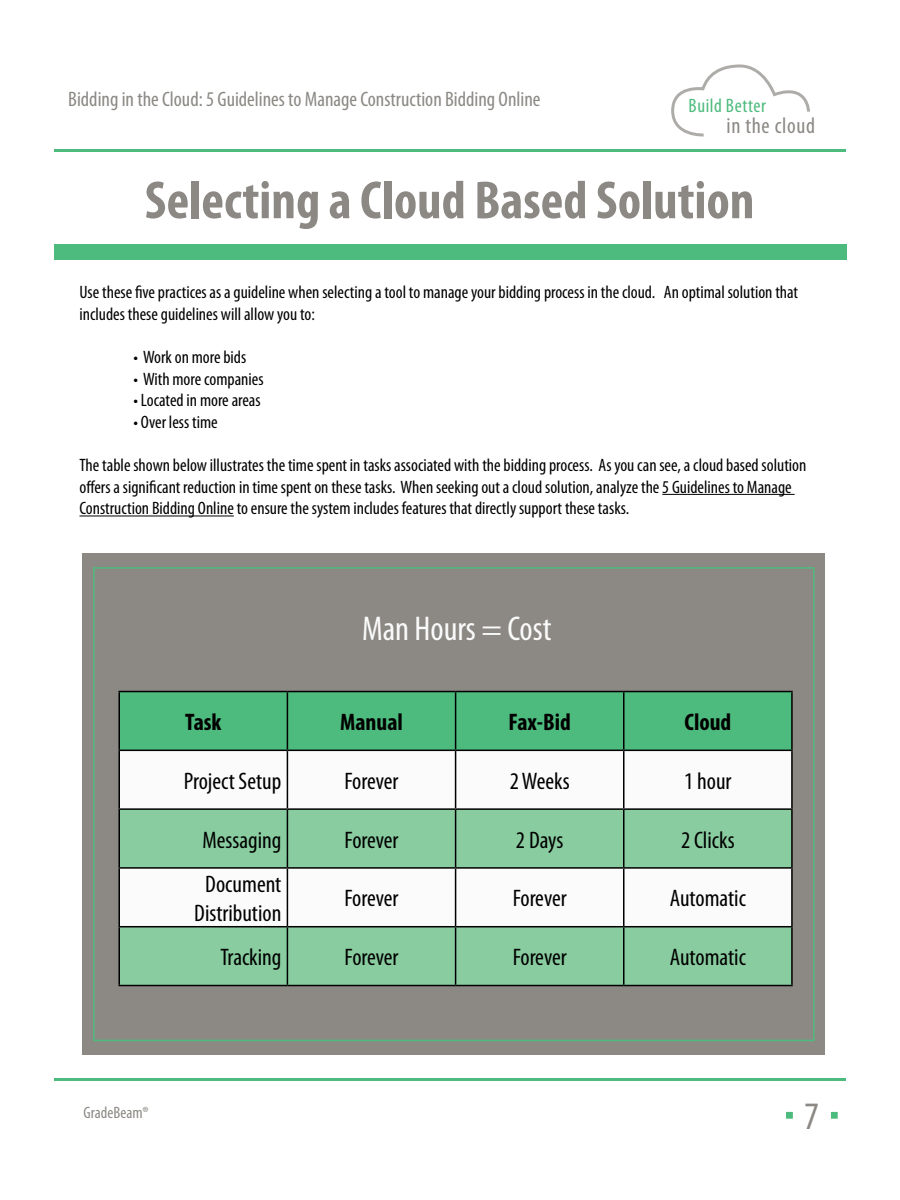
<style>
.page{position:relative;width:900px;height:1200px;background:#fff}
.page>*{position:absolute;margin:0;border:0;box-sizing:border-box;transform-origin:0 0}
.t1{font:700 condensed 54px "Myriad Pro";color:#8c8984}
.t2{font:condensed 39px "Myriad Pro";color:#8c8984}
.t3{font:condensed 34.5px "Myriad Pro";color:#fafafa}
.t4{font:condensed 24px/28.8px "Myriad Pro";color:#000;text-align:center}
.t5{font:700 condensed 24px "Myriad Pro";color:#000}
.t6{font:condensed 22.5px "Myriad Pro";letter-spacing:.03em;color:#8c8984}
.t7{font:condensed 21px "Myriad Pro";color:#8c8984}
.t8{font:condensed 19.5px "Myriad Pro";letter-spacing:.03em;color:#4dbb7d}
.t9{font:condensed 18px/21.6px "Myriad Pro";color:#000}
.t10{font:condensed 16.5px "Myriad Pro";color:#8c8984}
</style>
<div class="page">
<svg style="left:671px;top:64px;width:139px;height:73px"></svg>
<div style="left:786px;top:1112px;width:7px;height:7px;background:#4dbb7d;border:1px solid #4dbb7d"></div>
<div style="left:831px;top:1112px;width:7px;height:7px;background:#4dbb7d;border:1px solid #4dbb7d"></div>
<hr style="left:54px;top:1078px;width:791px;height:3px;background:#4dbb7d">
<div style="left:54px;top:244px;width:792px;height:16px;background:#4dbb7d"></div>
<hr style="left:54px;top:150px;width:791px;height:2px;background:#4dbb7d">
<hr style="left:662px;top:494px;width:133px;height:1px;background:#000">
<hr style="left:80px;top:516px;width:154px;height:1px;background:#000">
<div style="left:83px;top:554px;width:742px;height:501px;background:#8c8984"></div>
<div style="left:120px;top:692px;width:671px;height:58px;background:#4dbb7d"></div>
<div style="left:120px;top:751px;width:671px;height:57px;background:#fbfbfb"></div>
<svg style="left:120px;top:810px;width:671px;height:175px;background:#addabc"></svg>
<hr style="left:118px;top:691px;width:169px;height:1px;background:#000">
<hr style="left:118px;top:692px;width:2px;height:58px;background:#000">
<hr style="left:287px;top:691px;width:169px;height:1px;background:#000">
<hr style="left:287px;top:692px;width:1px;height:58px;background:#000">
<hr style="left:456px;top:691px;width:168px;height:1px;background:#000">
<hr style="left:455px;top:692px;width:1px;height:58px;background:#000">
<hr style="left:624px;top:691px;width:169px;height:1px;background:#000">
<hr style="left:623px;top:692px;width:2px;height:58px;background:#000">
<hr style="left:791px;top:692px;width:2px;height:58px;background:#000">
<hr style="left:118px;top:750px;width:169px;height:1px;background:#000">
<hr style="left:118px;top:751px;width:2px;height:57px;background:#000">
<hr style="left:287px;top:750px;width:169px;height:1px;background:#000">
<hr style="left:287px;top:751px;width:1px;height:57px;background:#000">
<hr style="left:456px;top:750px;width:168px;height:1px;background:#000">
<hr style="left:455px;top:751px;width:1px;height:57px;background:#000">
<hr style="left:624px;top:750px;width:169px;height:1px;background:#000">
<hr style="left:623px;top:751px;width:2px;height:57px;background:#000">
<hr style="left:791px;top:751px;width:2px;height:57px;background:#000">
<hr style="left:118px;top:808px;width:169px;height:2px;background:#000">
<hr style="left:118px;top:810px;width:2px;height:57px;background:#000">
<hr style="left:287px;top:808px;width:169px;height:2px;background:#000">
<hr style="left:287px;top:810px;width:1px;height:57px;background:#000">
<hr style="left:456px;top:808px;width:168px;height:2px;background:#000">
<hr style="left:455px;top:810px;width:1px;height:57px;background:#000">
<hr style="left:624px;top:808px;width:169px;height:2px;background:#000">
<hr style="left:623px;top:810px;width:2px;height:57px;background:#000">
<hr style="left:791px;top:810px;width:2px;height:57px;background:#000">
<hr style="left:118px;top:867px;width:169px;height:2px;background:#000">
<hr style="left:118px;top:869px;width:2px;height:57px;background:#000">
<hr style="left:287px;top:867px;width:169px;height:2px;background:#000">
<hr style="left:287px;top:869px;width:1px;height:57px;background:#000">
<hr style="left:456px;top:867px;width:168px;height:2px;background:#000">
<hr style="left:455px;top:869px;width:1px;height:57px;background:#000">
<hr style="left:624px;top:867px;width:169px;height:2px;background:#000">
<hr style="left:623px;top:869px;width:2px;height:57px;background:#000">
<hr style="left:791px;top:869px;width:2px;height:57px;background:#000">
<hr style="left:118px;top:926px;width:169px;height:1px;background:#000">
<hr style="left:118px;top:927px;width:2px;height:58px;background:#000">
<hr style="left:287px;top:926px;width:169px;height:1px;background:#000">
<hr style="left:287px;top:927px;width:1px;height:58px;background:#000">
<hr style="left:456px;top:926px;width:168px;height:1px;background:#000">
<hr style="left:455px;top:927px;width:1px;height:58px;background:#000">
<hr style="left:624px;top:926px;width:169px;height:1px;background:#000">
<hr style="left:623px;top:927px;width:2px;height:58px;background:#000">
<hr style="left:791px;top:927px;width:2px;height:58px;background:#000">
<hr style="left:118px;top:985px;width:169px;height:1px;background:#000">
<hr style="left:287px;top:985px;width:169px;height:1px;background:#000">
<hr style="left:456px;top:985px;width:168px;height:1px;background:#000">
<hr style="left:624px;top:985px;width:169px;height:1px;background:#000">
<div style="left:93px;top:567px;width:722px;height:474px;border:2px solid #4dbb7d"></div>
<p class="t7" style="left:68px;top:86px;width:474px">Bidding in the Cloud: 5 Guidelines to Manage Construction Bidding Online</p>
<p class="t8" style="left:689px;top:94px;width:79px">Build Better</p>
<p class="t6" style="left:727px;top:112px;width:90px">in the cloud</p>
<h1 class="t1" style="left:145px;top:166px;width:611px">Selecting a Cloud Based Solution</h1>
<p class="t9" style="left:80px;top:281px;width:720px">Use these five practices as a guideline when selecting a tool to manage your bidding process in the cloud. An optimal solution that includes these guidelines will allow you to:</p>
<p class="t9" style="left:134px;top:346px;width:114px">• Work on more bids</p>
<p class="t9" style="left:134px;top:368px;width:132px">• With more companies</p>
<p class="t9" style="left:134px;top:389px;width:129px">• Located in more areas</p>
<p class="t9" style="left:134px;top:411px;width:86px">• Over less time</p>
<p class="t9" style="left:80px;top:454px;width:728px">The table shown below illustrates the time spent in tasks associated with the bidding process. As you can see, a cloud based solution offers a significant reduction in time spent on these tasks. When seeking out a cloud solution, analyze the 5 Guidelines to Manage<br>Construction Bidding Online to ensure the system includes features that directly support these tasks.</p>
<h3 class="t3" style="left:362px;top:608px;width:191px">Man Hours = Cost</h3>
<h3 class="t5" style="left:185px;top:707px;width:38px">Task</h3>
<h3 class="t5" style="left:340px;top:707px;width:64px">Manual</h3>
<h3 class="t5" style="left:509px;top:707px;width:64px">Fax-Bid</h3>
<h3 class="t5" style="left:684px;top:707px;width:48px">Cloud</h3>
<h3 class="t4" style="left:184px;top:766px;width:99px">Project Setup</h3>
<h3 class="t4" style="left:345px;top:766px;width:55px">Forever</h3>
<h3 class="t4" style="left:510px;top:766px;width:61px">2 Weeks</h3>
<h3 class="t4" style="left:684px;top:766px;width:49px">1 hour</h3>
<h3 class="t4" style="left:202px;top:825px;width:80px">Messaging</h3>
<h3 class="t4" style="left:345px;top:825px;width:55px">Forever</h3>
<h3 class="t4" style="left:516px;top:825px;width:49px">2 Days</h3>
<h3 class="t4" style="left:681px;top:825px;width:55px">2 Clicks</h3>
<h3 class="t4" style="left:194px;top:869px;width:89px">Document<br>Distribution</h3>
<h3 class="t4" style="left:345px;top:884px;width:55px">Forever</h3>
<h3 class="t4" style="left:513px;top:884px;width:55px">Forever</h3>
<h3 class="t4" style="left:670px;top:884px;width:78px">Automatic</h3>
<h3 class="t4" style="left:220px;top:943px;width:63px">Tracking</h3>
<h3 class="t4" style="left:345px;top:943px;width:55px">Forever</h3>
<h3 class="t4" style="left:513px;top:943px;width:55px">Forever</h3>
<h3 class="t4" style="left:670px;top:943px;width:78px">Automatic</h3>
<p class="t10" style="left:84px;top:1103px;width:67px">GradeBeam®</p>
<h2 class="t2" style="left:804px;top:1092px;width:17px">7</h2>
</div>
